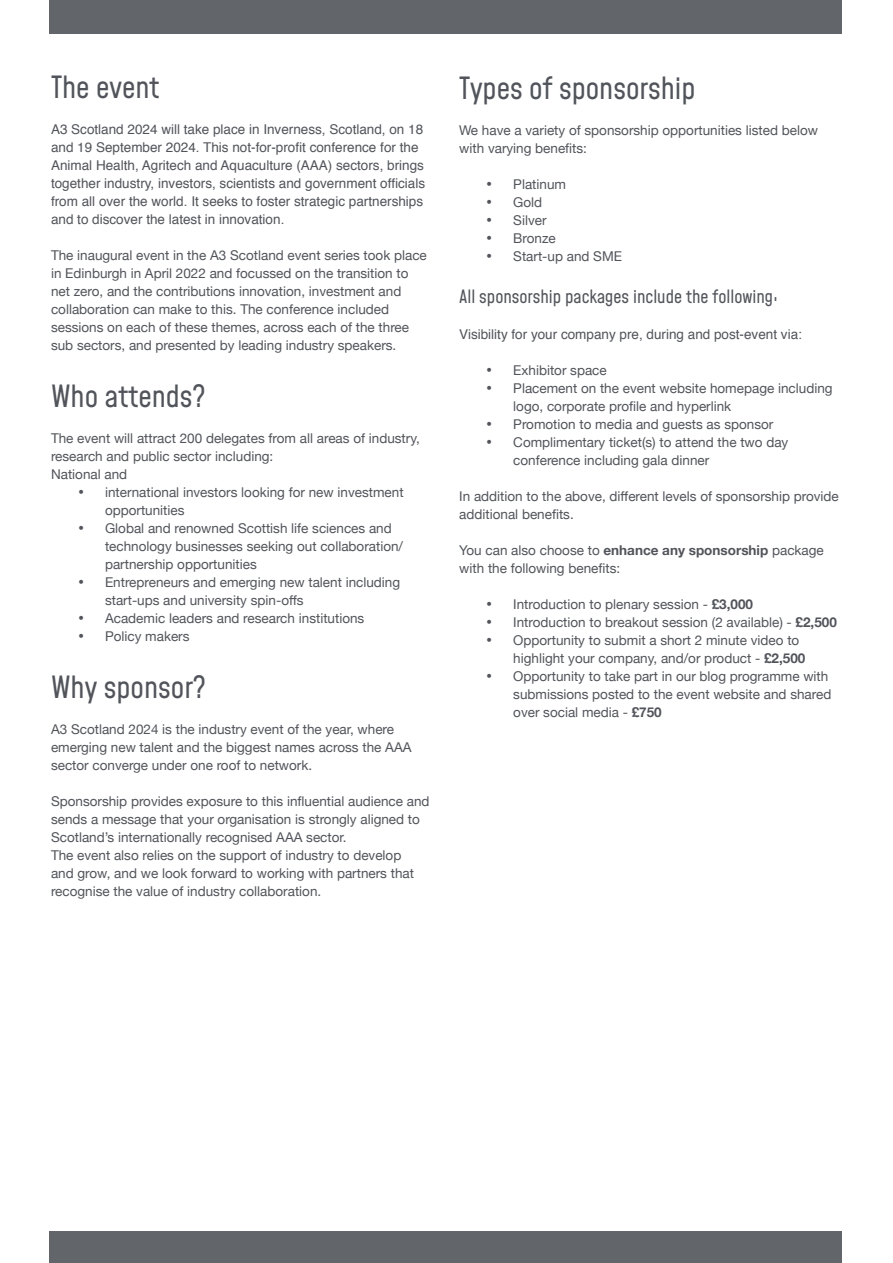
<style>
.page{position:relative;width:893px;height:1263px;background:#fff}
.page>*{position:absolute;margin:0;border:0;box-sizing:border-box;transform-origin:0 0}
.t1{font:30px "Mohave";color:#51545a}
.t2{font:18px "Mohave";color:#51545a}
.t3{font:13.5px/18px "Helvetica Neue";color:#51545a}
.t4{font:13.5px/18px "Helvetica";color:#51545a}
.s1{font-weight:700}
</style>
<div class="page">
<div style="left:50px;top:1231px;width:792px;height:32px;background:#62656a"></div>
<div style="left:50px;top:0;width:792px;height:34px;background:#62656a"></div>
<h1 class="t1" style="left:51px;top:68px;width:110px">The event</h1>
<p class="t4" style="left:51px;top:121px;width:376px">A3 Scotland 2024 will take place in Inverness, Scotland, on 18 and 19 September 2024. This not-for-profit conference for the Animal Health, Agritech and Aquaculture (AAA) sectors, brings together industry, investors, scientists and government officials from all over the world. It seeks to foster strategic partnerships and to discover the latest in innovation.</p>
<p class="t3" style="left:51px;top:247px;width:377px">The inaugural event in the A3 Scotland event series took place in Edinburgh in April 2022 and focussed on the transition to net zero, and the contributions innovation, investment and collaboration can make to this. The conference included sessions on each of these themes, across each of the three sub sectors, and presented by leading industry speakers.</p>
<h1 class="t1" style="left:51px;top:377px;width:156px">Who attends?</h1>
<p class="t3" style="left:51px;top:430px;width:370px">The event will attract 200 delegates from all areas of industry, research and public sector including:<br>National and</p>
<p class="t3" style="left:105px;top:484px;width:300px;text-indent:-27px">• international investors looking for new investment opportunities</p>
<p class="t3" style="left:105px;top:520px;width:300px;text-indent:-27px">• Global and renowned Scottish life sciences and technology businesses seeking out collaboration/ partnership opportunities</p>
<p class="t3" style="left:105px;top:574px;width:297px;text-indent:-27px">• Entrepreneurs and emerging new talent including start-ups and university spin-offs</p>
<p class="t3" style="left:78px;top:610px;width:288px">• Academic leaders and research institutions</p>
<p class="t3" style="left:78px;top:628px;width:113px">• Policy makers</p>
<h1 class="t1" style="left:51px;top:668px;width:157px">Why sponsor?</h1>
<p class="t3" style="left:51px;top:721px;width:362px">A3 Scotland 2024 is the industry event of the year, where emerging new talent and the biggest names across the AAA sector converge under one roof to network.</p>
<p class="t3" style="left:51px;top:793px;width:380px">Sponsorship provides exposure to this influential audience and sends a message that your organisation is strongly aligned to Scotland’s internationally recognised AAA sector.<br>The event also relies on the support of industry to develop<br>and grow, and we look forward to working with partners that recognise the value of industry collaboration.</p>
<h1 class="t1" style="left:459px;top:69px;width:238px">Types of sponsorship</h1>
<p class="t3" style="left:459px;top:121px;width:360px">We have a variety of sponsorship opportunities listed below with varying benefits:</p>
<p class="t3" style="left:486px;top:175px;width:81px">• Platinum</p>
<p class="t3" style="left:486px;top:193px;width:57px">• Gold</p>
<p class="t3" style="left:486px;top:211px;width:62px">• Silver</p>
<p class="t3" style="left:486px;top:229px;width:71px">• Bronze</p>
<p class="t3" style="left:486px;top:247px;width:137px">• Start-up and SME</p>
<h2 class="t2" style="left:459px;top:285px;width:320px">All sponsorship packages include the following:</h2>
<p class="t4" style="left:459px;top:326px;width:344px">Visibility for your company pre, during and post-event via:</p>
<p class="t3" style="left:486px;top:361px;width:122px">• Exhibitor space</p>
<p class="t3" style="left:513px;top:379px;width:321px;text-indent:-27px">• Placement on the event website homepage including logo, corporate profile and hyperlink</p>
<p class="t3" style="left:486px;top:415px;width:289px">• Promotion to media and guests as sponsor</p>
<p class="t3" style="left:513px;top:433px;width:277px;text-indent:-27px">• Complimentary ticket(s) to attend the two day conference including gala dinner</p>
<p class="t3" style="left:459px;top:487px;width:381px">In addition to the above, different levels of sponsorship provide additional benefits.</p>
<p class="t3" style="left:459px;top:541px;width:366px">You can also choose to <span class="s1">enhance any sponsorship</span> package with the following benefits:</p>
<p class="t3" style="left:486px;top:595px;width:268px">• Introduction to plenary session - <span class="s1">£3,000</span></p>
<p class="t3" style="left:486px;top:613px;width:352px">• Introduction to breakout session (2 available) - <span class="s1">£2,500</span></p>
<p class="t3" style="left:513px;top:631px;width:294px;text-indent:-27px">• Opportunity to submit a short 2 minute video to highlight your company, and/or product - <span class="s1">£2,500</span></p>
<p class="t3" style="left:513px;top:667px;width:320px;text-indent:-27px">• Opportunity to take part in our blog programme with submissions posted to the event website and shared over social media - <span class="s1">£750</span></p>
</div>
